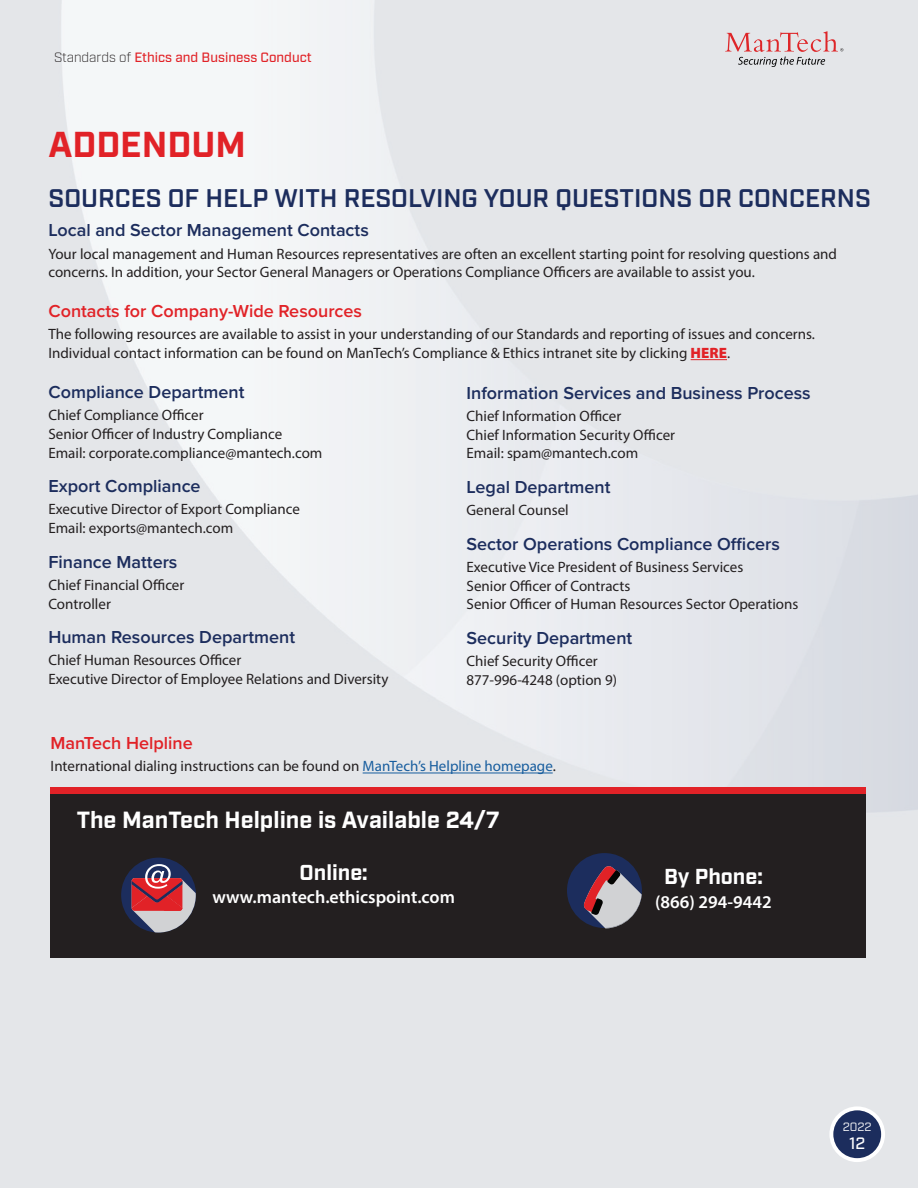
<style>
.page{position:relative;width:918px;height:1188px;background:#fff}
.page>*{position:absolute;margin:0;border:0;box-sizing:border-box;transform-origin:0 0}
._2016_Header_1{font:700 36px "Industry";color:#e12227}
._2016_Header_2{font:600 25.5px "Industry";color:#1c2d5d}
._2016_Header_3{font:700 23.4px "Industry";color:#fff}
.Main_Body_Text{font:700 21.6px "Industry";color:#fff}
._2016_Header_3-2{font:600 18px "Proxima Nova";color:#1c2d5d}
._2016_Header_3-3{font:600 18px "Proxima Nova";color:#e12227}
.Main_Body_Text-2{font:600 18px "Myriad Pro";color:#fff}
.t1{font:500 16.5px "Industry";color:#fff}
.Bullets{font:15px "Myriad Pro";color:#231f20}
.Main_Body_Text-3{font:15px/18.8px "Myriad Pro";color:#231f20}
._2016_Header_3-4{font:15px "Myriad Pro";color:#231f20}
.t2{font:500 13.5px "Industry";color:#e12227}
.t3{font:12px "Industry";color:#fff}
.s1{font-weight:300;color:#231f20}
.s2{font-weight:900;color:#e12227}
.s3{color:#175d9e}
</style>
<div class="page">
<img style="left:0;top:0;width:918px;height:1188px">
<svg style="left:725px;top:31px;width:118px;height:36px;background:#d9c5c8"></svg>
<svg style="left:829px;top:1106px;width:56px;height:56px"></svg>
<div style="left:833px;top:1110px;width:48px;height:48px;background:#1c2d5d;border-radius:50%"></div>
<hr style="left:691px;top:359px;width:36px;height:1px;background:#e12227">
<div style="left:51px;top:788px;width:815px;height:169px;background:#231f20"></div>
<div style="left:51px;top:788px;width:815px;height:6px;background:#e12227"></div>
<div style="left:567px;top:853px;width:75px;height:75px;background:#1c2d5d;border-radius:50%"></div>
<svg style="left:583px;top:866px;width:59px;height:62px"></svg>
<div style="left:121px;top:858px;width:75px;height:75px;background:#1c2d5d;border-radius:50%"></div>
<svg style="left:132px;top:864px;width:64px;height:69px"></svg>
<hr style="left:363px;top:773px;width:190px;height:1px;background:#175d9e">
<p class="t2" style="left:54px;top:50px;width:259px"><span class="s1">Standards of</span> Ethics and Business Conduct</p>
<p class="_2016_Header_1" style="left:48px;top:123px;width:199px">ADDENDUM</p>
<p class="_2016_Header_2" style="left:48px;top:183px;width:311px">SOURCES OF HELP WITH RES</p>
<p class="_2016_Header_2" style="left:391px;top:183px;width:197px">OLVING YOUR QUES</p>
<p class="_2016_Header_2" style="left:620px;top:183px;width:202px">TIONS OR CONCERNS</p>
<p class="_2016_Header_3-2" style="left:48px;top:217px;width:322px">Local and Sector Management Contacts</p>
<p class="Bullets" style="left:48px;top:244px;width:790px">Your local management and Human Resources representatives are often an excellent starting point for resolving questions and</p>
<p class="Bullets" style="left:48px;top:263px;width:708px">concerns. In addition, your Sector General Managers or Operations Compliance Officers are available to assist you.</p>
<p class="_2016_Header_3-3" style="left:48px;top:298px;width:315px">Contacts for Company-Wide Resources</p>
<p class="Main_Body_Text-3" style="left:48px;top:325px;width:768px">The following resources are available to assist in your understanding of our Standards and reporting of issues and concerns.<br>Individual contact information can be found on ManTech’s Compliance &amp; Ethics intranet site by clicking <span class="s2">HERE</span>.</p>
<p class="_2016_Header_3-2" style="left:48px;top:378px;width:198px">Compliance Department</p>
<p class="Bullets" style="left:48px;top:406px;width:157px">Chief Compliance Officer</p>
<p class="Bullets" style="left:48px;top:425px;width:235px">Senior Officer of Industry Compliance</p>
<p class="Bullets" style="left:48px;top:443px;width:276px">Email: corporate.compliance@mantech.com</p>
<p class="_2016_Header_3-2" style="left:48px;top:473px;width:154px">Export Compliance</p>
<p class="Bullets" style="left:48px;top:500px;width:253px">Executive Director of Export Compliance</p>
<p class="Bullets" style="left:48px;top:519px;width:186px">Email: exports@mantech.com</p>
<p class="_2016_Header_3-2" style="left:48px;top:548px;width:131px">Finance Matters</p>
<p class="Bullets" style="left:48px;top:576px;width:137px">Chief Financial Officer</p>
<p class="Bullets" style="left:48px;top:594px;width:64px">Controller</p>
<p class="_2016_Header_3-2" style="left:48px;top:624px;width:248px">Human Resources Department</p>
<p class="Bullets" style="left:48px;top:651px;width:194px">Chief Human Resources Officer</p>
<p class="Bullets" style="left:48px;top:670px;width:342px">Executive Director of Employee Relations and Diversity</p>
<p class="_2016_Header_3-2" style="left:467px;top:379px;width:346px">Information Services and Business Process</p>
<p class="Bullets" style="left:467px;top:407px;width:156px">Chief Information Officer</p>
<p class="Bullets" style="left:467px;top:425px;width:210px">Chief Information Security Officer</p>
<p class="Bullets" style="left:467px;top:444px;width:173px">Email: spam@mantech.com</p>
<p class="_2016_Header_3-2" style="left:467px;top:474px;width:145px">Legal Department</p>
<p class="Bullets" style="left:467px;top:501px;width:104px">General Counsel</p>
<p class="_2016_Header_3-2" style="left:467px;top:530px;width:315px">Sector Operations Compliance Officers</p>
<p class="Bullets" style="left:467px;top:558px;width:278px">Executive Vice President of Business Services</p>
<p class="Bullets" style="left:467px;top:576px;width:165px">Senior Officer of Contracts</p>
<p class="_2016_Header_3-4" style="left:467px;top:595px;width:333px">Senior Officer of Human Resources Sector Operations</p>
<p class="_2016_Header_3-2" style="left:467px;top:625px;width:167px">Security Department</p>
<p class="Bullets" style="left:467px;top:652px;width:133px">Chief Security Officer</p>
<p class="Bullets" style="left:467px;top:671px;width:152px">877-996-4248 (option 9)</p>
<p class="_2016_Header_3-3" style="left:51px;top:730px;width:144px">ManTech Helpline</p>
<p class="Bullets" style="left:51px;top:757px;width:507px">International dialing instructions can be found on <span class="s3">ManTech’s Helpline homepage</span>.</p>
<p class="_2016_Header_3" style="left:77px;top:806px;width:424px">The ManTech Helpline is Available 24/7</p>
<p class="Main_Body_Text" style="left:300px;top:860px;width:70px">Online:</p>
<p class="Main_Body_Text-2" style="left:212px;top:886px;width:244px">www.mantech.ethicspoint.com</p>
<p class="Main_Body_Text" style="left:664px;top:864px;width:100px">By Phone:</p>
<p class="Main_Body_Text-2" style="left:655px;top:890px;width:118px">(866) 294-9442</p>
<p class="t3" style="left:843px;top:1119px;width:31px">2022</p>
<p class="t1" style="left:849px;top:1133px;width:18px">12</p>
</div>
